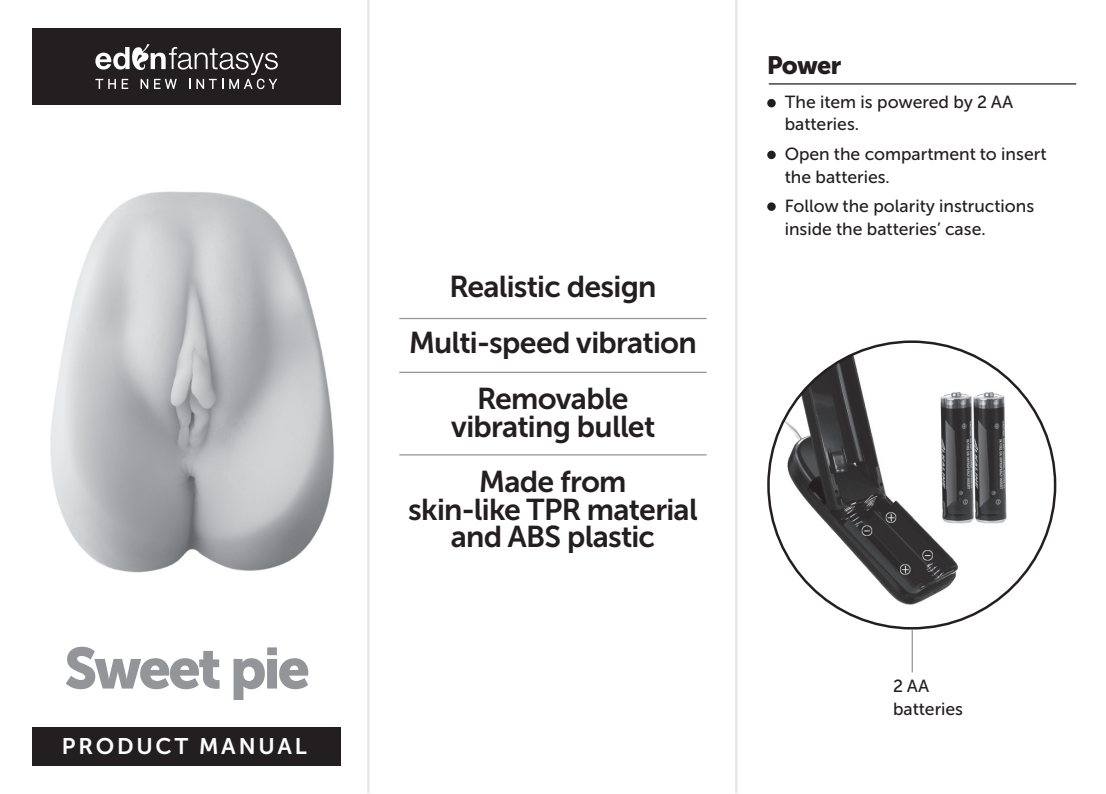
<style>
.page{position:relative;width:1106px;height:794px;background:#fff}
.page>*{position:absolute;margin:0;border:0;box-sizing:border-box;transform-origin:0 0}
.t1{font:57.5px "Museo Sans Cyrl 900";letter-spacing:-.05em;color:#939598}
.t2{font:30px/55.8px "Museo Sans Cyrl 700";letter-spacing:-.025em;color:#231f20;text-align:center}
.t3{font:25px "Museo Sans Cyrl 900";letter-spacing:-.035em;color:#231f20}
.t4{font:22.5px "Museo Sans Cyrl 700";letter-spacing:.125em;color:#fff}
.t5{font:17.5px/22.5px "Museo Sans Cyrl 500";color:#231f20}
</style>
<div class="page">
<div style="left:32px;top:726px;width:309px;height:39px;background:#231f20"></div>
<div style="left:32px;top:28px;width:309px;height:77px;background:#231f20"></div>
<img style="left:50px;top:191px;width:284px;height:382px">
<img style="left:768px;top:342px;width:287px;height:286px;border-radius:143px">
<hr style="left:911px;top:629px;width:1px;height:43px;background:#939598">
<svg style="left:95px;top:44px;width:183px;height:45px"></svg>
<hr style="left:399px;top:318px;width:307px;height:1px;background:#939598">
<hr style="left:399px;top:372px;width:307px;height:1px;background:#939598">
<hr style="left:768px;top:83px;width:308px;height:2px;background:#231f20">
<div style="left:767px;top:151px;width:8px;height:8px;background:#231f20;border-radius:50%"></div>
<div style="left:767px;top:202px;width:8px;height:9px;background:#231f20;border-radius:50%"></div>
<div style="left:767px;top:99px;width:8px;height:8px;background:#231f20;border-radius:50%"></div>
<hr style="left:399px;top:454px;width:307px;height:1px;background:#939598">
<hr style="left:367px;top:0;width:2px;height:793px;background:#e5e8e7">
<hr style="left:735px;top:0;width:2px;height:793px;background:#e5e8e7">
<h1 class="t1" style="left:64px;top:636px;width:247px">Sweet pie</h1>
<p class="t4" style="left:62px;top:734px;width:246px">PRODUCT MANUAL</p>
<h2 class="t2" style="left:409px;top:259px;width:289px">Realistic design<br>Multi-speed vibration<br>Removable</h2>
<h2 class="t2" style="left:451px;top:398px;width:206px">vibrating bullet<br>Made from</h2>
<h2 class="t2" style="left:408px;top:496px;width:291px;line-height:27.5px">skin-like TPR material and ABS plastic</h2>
<h3 class="t3" style="left:767px;top:51px;width:76px">Power</h3>
<p class="t5" style="left:784px;top:91px;width:230px">The item is powered by 2 AA batteries.</p>
<p class="t5" style="left:784px;top:143px;width:263px">Open the compartment to insert the batteries.</p>
<p class="t5" style="left:784px;top:195px;width:251px">Follow the polarity instructions inside the batteries’ case.</p>
<p class="t5" style="left:893px;top:675px;width:72px">2 AA batteries</p>
</div>
